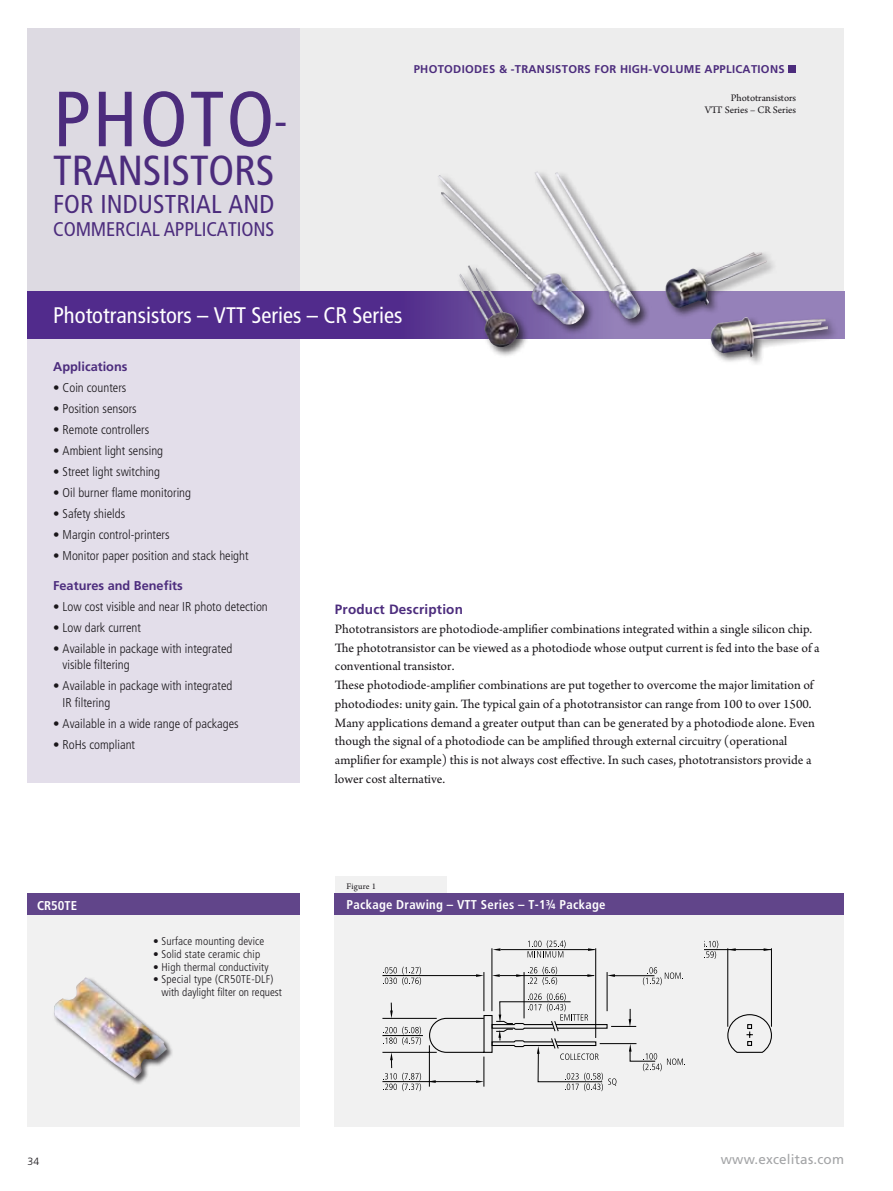
<style>
.page{position:relative;width:893px;height:1191px;background:#fff}
.page>*{position:absolute;margin:0;border:0;box-sizing:border-box;transform-origin:0 0}
.t1{font:condensed 78px "Frutiger LT Std";color:#4c2c7d}
.t2{font:condensed 45px "Frutiger LT Std";color:#4c2c7d}
.t3{font:condensed 42px "Frutiger LT Std";color:#4c2c7d}
.t4{font:condensed 25.8px "Frutiger LT Std";letter-spacing:.005em;color:#4c2c7d}
.t5{font:condensed 22.5px "Frutiger LT Std";color:#fff}
.t6{font:condensed 19.8px "Frutiger LT Std";color:#4c2c7d}
.t7{font:13.5px/18.8px "Arno Pro";color:#1a171b}
.t8{font:700 13.5px "Frutiger";letter-spacing:.015em;color:#4c2c7d}
.t9{font:13.5px "Frutiger";letter-spacing:.015em;color:#a3a4a6}
.t10{font:300 condensed 12.75px/16.5px "Frutiger LT";color:#1a171b}
.t11{font:700 condensed 12.75px "Frutiger LT";letter-spacing:.02em;color:#fff}
.t12{font:700 12.75px "Frutiger";color:#4c2c7d}
.t13{font:300 condensed 11.25px/12.8px "Frutiger LT";letter-spacing:.01em;color:#1a171b}
.t14{font:700 11.25px "Frutiger";letter-spacing:.025em;color:#4c2c7d}
.t15{font:10.5px/12px "Arno Pro";color:#1a171b;text-align:right}
.t16{font:300 10.5px "Frutiger";color:#1a171b}
.t17{font:9px "Arno Pro";letter-spacing:.025em;color:#1a171b}
</style>
<div class="page">
<div style="left:28px;top:28px;width:816px;height:263px;background:#ededed"></div>
<div style="left:28px;top:338px;width:272px;height:444px;background:#e3deea"></div>
<div style="left:28px;top:28px;width:272px;height:263px;background:#dddae2"></div>
<div style="left:788px;top:65px;width:8px;height:8px;background:#4c2c7d"></div>
<div style="left:28px;top:291px;width:816px;height:47px;background:#512b8c"></div>
<div style="left:435px;top:169px;width:403px;height:198px;background:#1a171b;opacity:.75"></div>
<img style="left:438px;top:171px;width:390px;height:186px">
<div style="left:335px;top:876px;width:111px;height:17px;background:#f1f1f1"></div>
<div style="left:335px;top:893px;width:509px;height:234px;background:#f1f1f1"></div>
<div style="left:335px;top:893px;width:509px;height:21px;background:#61458a"></div>
<svg style="left:728px;top:948px;width:8px;height:3px"></svg>
<hr style="left:704px;top:949px;width:67px;height:1px;background:#000">
<hr style="left:727px;top:948px;width:1px;height:78px;background:#000">
<hr style="left:771px;top:948px;width:1px;height:78px;background:#000">
<svg style="left:727px;top:1013px;width:45px;height:40px"></svg>
<svg style="left:704px;top:940px;width:14px;height:19px"></svg>
<svg style="left:493px;top:948px;width:7px;height:3px"></svg>
<hr style="left:500px;top:949px;width:95px;height:1px;background:#000">
<hr style="left:492px;top:948px;width:1px;height:63px;background:#000">
<hr style="left:484px;top:972px;width:1px;height:39px;background:#000">
<hr style="left:595px;top:948px;width:1px;height:90px;background:#000">
<hr style="left:524px;top:972px;width:1px;height:46px;background:#000">
<svg style="left:492px;top:974px;width:8px;height:3px"></svg>
<svg style="left:587px;top:974px;width:8px;height:3px"></svg>
<hr style="left:500px;top:975px;width:94px;height:1px;background:#000">
<svg style="left:476px;top:974px;width:8px;height:3px"></svg>
<hr style="left:382px;top:975px;width:95px;height:1px;background:#000">
<hr style="left:382px;top:1035px;width:41px;height:1px;background:#000">
<hr style="left:382px;top:1081px;width:95px;height:1px;background:#000">
<svg style="left:390px;top:1002px;width:3px;height:16px"></svg>
<hr style="left:382px;top:1018px;width:55px;height:1px;background:#000">
<hr style="left:382px;top:1052px;width:55px;height:1px;background:#000">
<hr style="left:607px;top:972px;width:1px;height:39px;background:#000">
<svg style="left:607px;top:974px;width:8px;height:2px"></svg>
<hr style="left:613px;top:975px;width:41px;height:1px;background:#000">
<svg style="left:528px;top:940px;width:38px;height:17px"></svg>
<svg style="left:516px;top:966px;width:41px;height:19px"></svg>
<svg style="left:383px;top:1026px;width:38px;height:19px"></svg>
<svg style="left:383px;top:966px;width:38px;height:19px"></svg>
<svg style="left:383px;top:1052px;width:38px;height:39px"></svg>
<svg style="left:428px;top:993px;width:257px;height:98px"></svg>
<svg style="left:643px;top:967px;width:40px;height:18px"></svg>
<div style="left:28px;top:893px;width:272px;height:234px;background:#f1f1f1"></div>
<div style="left:28px;top:893px;width:272px;height:21px;background:#61458a"></div>
<div style="left:52px;top:976px;width:122px;height:108px;background:#1a171b;opacity:.75"></div>
<img style="left:54px;top:977px;width:113px;height:101px">
<h1 class="t1" style="left:53px;top:74px;width:84px">PHOTO</h1>
<h3 class="t3" style="left:53px;top:146px;width:21px">TRANSISTORS</h3>
<h3 class="t4" style="left:53px;top:188px;width:68px">FOR INDUSTRIAL</h3>
<h3 class="t4" style="left:229px;top:188px;width:47px">AND</h3>
<h3 class="t6" style="left:53px;top:217px;width:23px">COMMERCIAL</h3>
<h3 class="t6" style="left:164px;top:217px;width:22px">APPLICATIONS</h3>
<h2 class="t2" style="left:274px;top:95px;width:15px">-</h2>
<p class="t14" style="left:414px;top:63px;width:371px">Photodiodes &amp; -Transistors for high-volum e Applications</p>
<p class="t15" style="left:705px;top:92px;width:93px">Phototransistors<br>VTT Series – CR Series</p>
<h3 class="t5" style="left:53px;top:302px;width:351px">PHOTOTRANSISTORS – VTT SERIES – CR SERIES</h3>
<p class="t12" style="left:53px;top:359px;width:76px">Applications</p>
<p class="t10" style="left:53px;top:380px;width:75px">• Coin counters</p>
<p class="t10" style="left:53px;top:401px;width:85px">• Position sensors</p>
<p class="t10" style="left:53px;top:422px;width:98px">• Remote controllers</p>
<p class="t10" style="left:53px;top:443px;width:112px">• Ambient light sensing</p>
<p class="t10" style="left:53px;top:464px;width:108px">• Street light switching</p>
<p class="t10" style="left:53px;top:485px;width:139px">• Oil burner flame monitoring</p>
<p class="t10" style="left:53px;top:506px;width:73px">• Safety shields</p>
<p class="t10" style="left:53px;top:527px;width:118px">• Margin control-printers</p>
<p class="t10" style="left:53px;top:548px;width:197px">• Monitor paper position and stack height</p>
<p class="t12" style="left:53px;top:578px;width:131px">Features and Benefits</p>
<p class="t10" style="left:53px;top:598px;width:216px">• Low cost visible and near IR photo detection</p>
<p class="t10" style="left:53px;top:619px;width:89px">• Low dark current</p>
<p class="t10" style="left:63px;top:640px;width:171px;text-indent:-9px">• Available in package with integrated visible filtering</p>
<p class="t10" style="left:63px;top:677px;width:171px;text-indent:-9px">• Available in package with integrated<br>IR filtering</p>
<p class="t10" style="left:53px;top:715px;width:187px">• Available in a wide range of packages</p>
<p class="t10" style="left:53px;top:736px;width:83px">• RoHs compliant</p>
<p class="t11" style="left:37px;top:897px;width:35px">CR50TE</p>
<p class="t13" style="left:153px;top:935px;width:113px">• Surface mounting device</p>
<p class="t13" style="left:153px;top:947px;width:109px">• Solid state ceramic chip</p>
<p class="t13" style="left:153px;top:960px;width:117px">• High thermal conductivity</p>
<p class="t13" style="left:162px;top:973px;width:122px;text-indent:-9px">• Special type (CR50TE-DLF) with daylight filter on request</p>
<p class="t8" style="left:335px;top:601px;width:130px">Product Description</p>
<p class="t7" style="left:335px;top:620px;width:486px">Phototransistors are photodiode-amplifier combinations integrated within a single silicon chip.<br>The phototransistor can be viewed as a photodiode whose output current is fed into the base of a conventional transistor.<br>These photodiode-amplifier combinations are put together to overcome the major limitation of photodiodes: unity gain. The typical gain of a phototransistor can range from 100 to over 1500.<br>Many applications demand a greater output than can be generated by a photodiode alone. Even though the signal of a photodiode can be amplified through external circuitry (operational amplifier for example) this is not always cost effective. In such cases, phototransistors provide a lower cost alternative.</p>
<p class="t17" style="left:347px;top:880px;width:31px">Figure 1</p>
<p class="t11" style="left:347px;top:897px;width:260px">Package Drawing – VTT Series – T-1¾ Package</p>
<p class="t16" style="left:28px;top:1155px;width:13px">34</p>
<p class="t9" style="left:721px;top:1151px;width:125px">www.excelitas.com</p>
</div>
